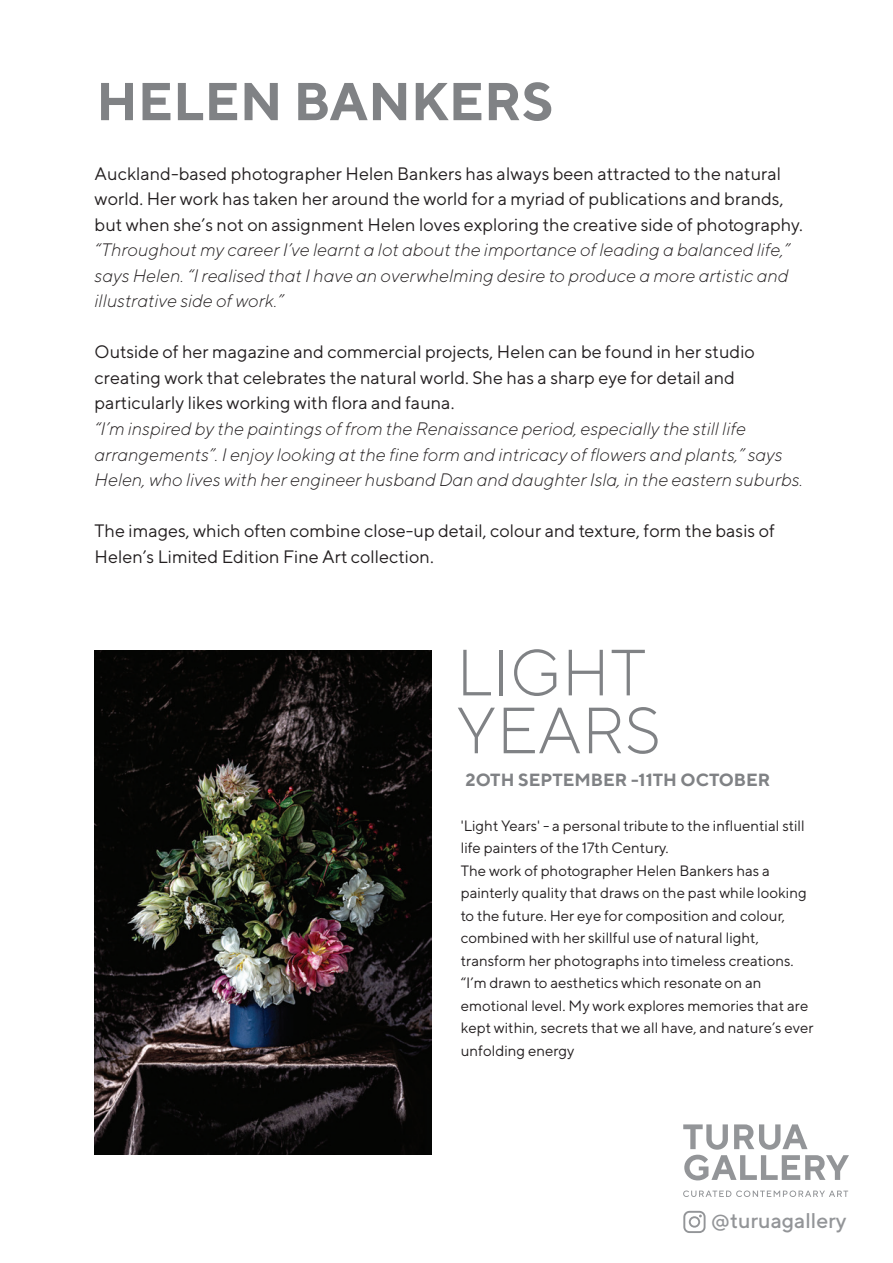
<style>
.page{position:relative;width:893px;height:1263px;background:#fff}
.page>*{position:absolute;margin:0;border:0;box-sizing:border-box;transform-origin:0 0}
.t1{font:300 65.1px/57.9px "TT Norms";color:#808285}
.t2{font:700 53.1px "TT Norms";color:#808285}
.t3{font:500 21.3px "TT Norms";color:#939598}
.t4{font:18px/25.5px "TT Norms";color:#231f20}
.t5{font:italic 300 18px/25.5px "TT Norms";color:#231f20;text-align:justify}
.t6{font:700 17.7px "TT Norms";color:#808285}
.t7{font:15px/22.5px "TT Norms";color:#231f20}
</style>
<div class="page">
<svg style="left:683px;top:1211px;width:23px;height:22px"></svg>
<svg style="left:683px;top:1190px;width:165px;height:7px"></svg>
<svg style="left:683px;top:1124px;width:166px;height:56px"></svg>
<img style="left:95px;top:650px;width:336px;height:505px">
<h2 class="t2" style="left:96px;top:68px;width:459px">HELEN BANKERS</h2>
<p class="t4" style="left:95px;top:160px;width:710px">Auckland-based photographer Helen Bankers has always been attracted to the natural world. Her work has taken her around the world for a myriad of publications and brands, but when she’s not on assignment Helen loves exploring the creative side of photography.</p>
<p class="t5" style="left:95px;top:237px;width:697px">“Throughout my career I’ve learnt a lot about the importance of leading a balanced life,” says Helen. “I realised that I have an overwhelming desire to produce a more artistic and illustrative side of work.”</p>
<p class="t4" style="left:95px;top:339px;width:662px">Outside of her magazine and commercial projects, Helen can be found in her studio creating work that celebrates the natural world. She has a sharp eye for detail and particularly likes working with flora and fauna.</p>
<p class="t5" style="left:95px;top:415px;width:710px;text-align:left">“I’m inspired by the paintings of from the Renaissance period, especially the still life arrangements”. I enjoy looking at the fine form and intricacy of flowers and plants,” says<br>Helen, who lives with her engineer husband Dan and daughter Isla, in the eastern suburbs.</p>
<p class="t4" style="left:95px;top:518px;width:682px">The images, which often combine close-up detail, colour and texture, form the basis of<br>Helen’s Limited Edition Fine Art collection.</p>
<h1 class="t1" style="left:456px;top:642px;width:207px">LIGHT<br>YEARS</h1>
<p class="t6" style="left:466px;top:769px;width:306px">2OTH SEPTEMBER -11TH OCTOBER</p>
<p class="t7" style="left:461px;top:814px;width:354px">'Light Years' - a personal tribute to the influential still life painters of the 17th Century.<br>The work of photographer Helen Bankers has a painterly quality that draws on the past while looking to the future. Her eye for composition and colour, combined with her skillful use of natural light, transform her photographs into timeless creations. “I’m drawn to aesthetics which resonate on an emotional level. My work explores memories that are kept within, secrets that we all have, and nature’s ever unfolding energy</p>
<p class="t3" style="left:711px;top:1207px;width:137px">@turuagallery</p>
</div>
